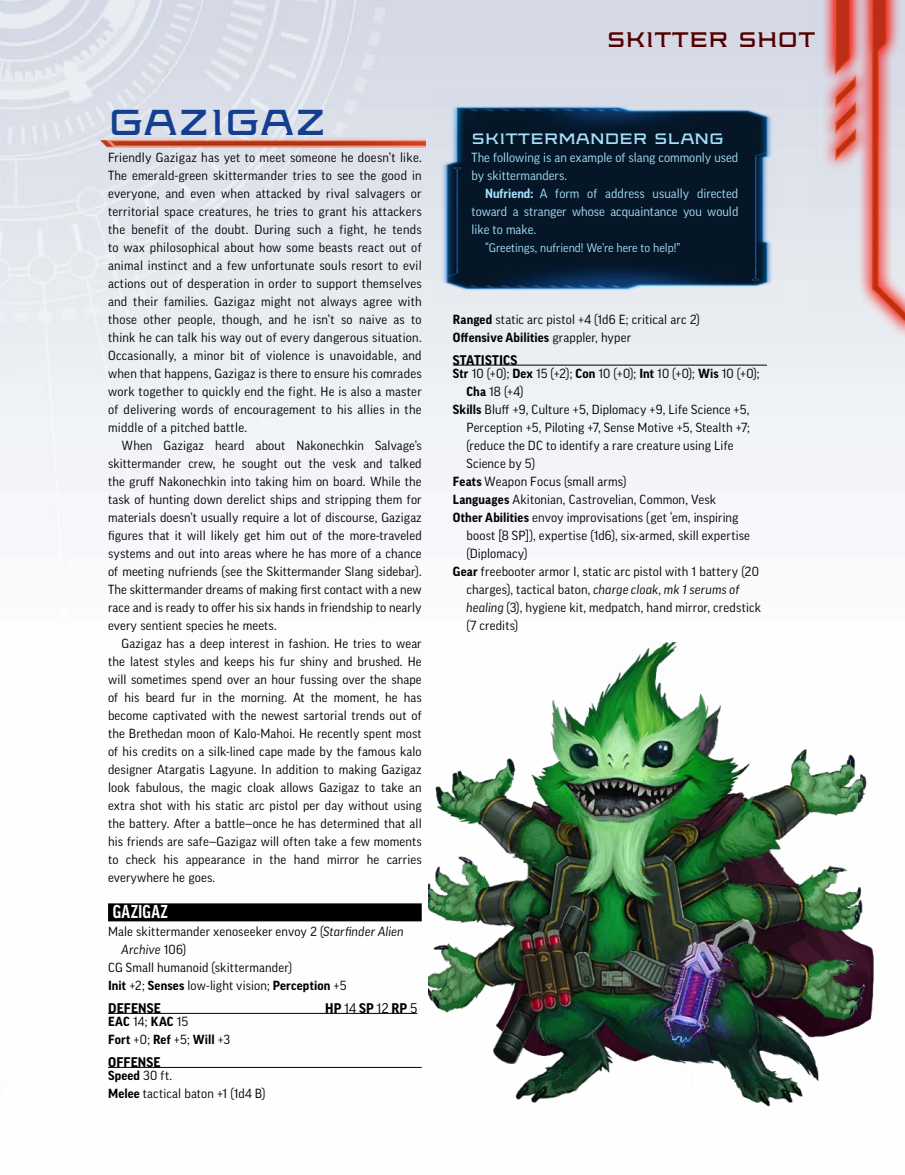
<style>
.page{position:relative;width:905px;height:1175px;background:#fff}
.page>*{position:absolute;margin:0;border:0;box-sizing:border-box;transform-origin:0 0}
.t1{font:36px "Axion SSF";color:#143f90}
.t2{font:21px "Axion SSF";color:#540000}
.Stat_Block_Title{font:700 condensed 18px "Good OT";letter-spacing:.025em;color:#fff}
.S1{font:15px "Axion SSF";color:#a5dff9}
.Stat_Block_Breaker{font:700 13.5px "Good OT";letter-spacing:.01em;color:#000}
.Body_Copy_Indent{font:12.75px/18px "Good OT";letter-spacing:.01em;color:#000;text-align:justify}
.Stat_Block_1{font:12.75px/18px "Good OT";letter-spacing:.01em;color:#000}
.Body_Copy{font:12.75px/18px "Good OT";letter-spacing:.02em;color:#000;text-align:justify}
.Sidebar_Copy_Indent{font:12.75px/18px "Good OT";color:#a5dff9;text-align:justify}
.Stat_Block_1-2{font:700 12.75px "Good OT";letter-spacing:.01em;color:#000}
.Sidebar_Copy{font:12.75px/18px "Good OT";color:#a5dff9}
.Sidebar_Copy_Indent-2{font:12px "Good OT";color:#a5dff9}
.s1{font-style:italic}
.s2{font-weight:700}
.s3{font-weight:400}
</style>
<div class="page">
<img style="left:0;top:0;width:904px;height:1067px">
<img style="left:808px;top:0;width:96px;height:360px">
<img style="left:99px;top:116px;width:326px;height:54px">
<div style="left:108px;top:903px;width:314px;height:18px;background:#000"></div>
<hr style="left:108px;top:1013px;width:309px;height:1px;background:#000">
<hr style="left:108px;top:1067px;width:314px;height:1px;background:#000">
<hr style="left:453px;top:365px;width:314px;height:1px;background:#000">
<img style="left:428px;top:642px;width:476px;height:465px">
<img style="left:438px;top:92px;width:344px;height:212px">
<h1 class="t1" style="left:108px;top:96px;width:220px">GAZIGAZ</h1>
<p class="Body_Copy" style="left:108px;top:149px;width:315px">Friendly Gazigaz has yet to meet someone he doesn’t like.<br>The emerald-green skittermander tries to see the good in everyone, and even when attacked by rival salvagers or territorial space creatures, he tries to grant his attackers the benefit of the doubt. During such a fight, he tends to wax philosophical about how some beasts react out of animal instinct and a few unfortunate souls resort to evil actions out of desperation in order to support themselves and their families. Gazigaz might not always agree with those other people, though, and he isn’t so naive as to think he can talk his way out of every dangerous situation.<br>Occasionally, a minor bit of violence is unavoidable, and when that happens, Gazigaz is there to ensure his comrades work together to quickly end the fight. He is also a master of delivering words of encouragement to his allies in the middle of a pitched battle.</p>
<p class="Body_Copy_Indent" style="left:108px;top:437px;width:315px;text-indent:14px">When Gazigaz heard about Nakonechkin Salvage’s skittermander crew, he sought out the vesk and talked the gruff Nakonechkin into taking him on board. While the task of hunting down derelict ships and stripping them for materials doesn’t usually require a lot of discourse, Gazigaz figures that it will likely get him out of the more-traveled systems and out into areas where he has more of a chance of meeting nufriends (see the Skittermander Slang sidebar).<br>The skittermander dreams of making first contact with a new race and is ready to offer his six hands in friendship to nearly every sentient species he meets.</p>
<p class="Body_Copy_Indent" style="left:108px;top:635px;width:315px;text-indent:14px">Gazigaz has a deep interest in fashion. He tries to wear the latest styles and keeps his fur shiny and brushed. He will sometimes spend over an hour fussing over the shape of his beard fur in the morning. At the moment, he has become captivated with the newest sartorial trends out of the Brethedan moon of Kalo-Mahoi. He recently spent most of his credits on a silk-lined cape made by the famous kalo designer Atargatis Lagyune. In addition to making Gazigaz look fabulous, the magic cloak allows Gazigaz to take an extra shot with his static arc pistol per day without using the battery. After a battle—once he has determined that all his friends are safe—Gazigaz will often take a few moments to check his appearance in the hand mirror he carries everywhere he goes.</p>
<p class="Stat_Block_Title" style="left:113px;top:902px;width:57px">GAZIGAZ</p>
<p class="Stat_Block_1" style="left:122px;top:923px;width:284px;text-indent:-14px">Male skittermander xenoseeker envoy 2 (<span class="s1">Starfinder Alien<br>Archive</span> 106)</p>
<p class="Stat_Block_1" style="left:108px;top:959px;width:185px">CG Small humanoid (skittermander)</p>
<p class="Stat_Block_1" style="left:108px;top:977px;width:240px"><span class="s2">Init</span> +2; <span class="s2">Senses</span> low-light vision; <span class="s2">Perception</span> +5</p>
<p class="Stat_Block_Breaker" style="left:108px;top:1000px;width:54px">DEFENSE</p>
<p class="Stat_Block_Breaker" style="left:325px;top:1000px;width:93px">HP <span class="s3">14</span> SP <span class="s3">12</span> RP <span class="s3">5</span></p>
<p class="Stat_Block_1-2" style="left:108px;top:1014px;width:82px">EAC <span class="s3">14;</span> KAC <span class="s3">15</span></p>
<p class="Stat_Block_1-2" style="left:108px;top:1032px;width:124px">Fort <span class="s3">+0;</span> Ref <span class="s3">+5;</span> Will <span class="s3">+3</span></p>
<p class="Stat_Block_Breaker" style="left:108px;top:1054px;width:54px">OFFENSE</p>
<p class="Stat_Block_1-2" style="left:108px;top:1068px;width:66px">Speed <span class="s3">30 ft.</span></p>
<p class="Stat_Block_1" style="left:108px;top:1085px;width:159px"><span class="s2">Melee</span> tactical baton +1 (1d4 B)</p>
<h2 class="t2" style="left:606px;top:24px;width:211px">SKITTER SHOT</h2>
<p class="S1" style="left:471px;top:128px;width:254px">SKITTERMANDER SLANG</p>
<p class="Sidebar_Copy" style="left:471px;top:149px;width:268px">The following is an example of slang commonly used by skittermanders.</p>
<p class="Sidebar_Copy_Indent" style="left:471px;top:185px;width:268px;text-indent:14px"><span class="s2">Nufriend:</span> A form of address usually directed toward a stranger whose acquaintance you would like to make.</p>
<p class="Sidebar_Copy_Indent-2" style="left:485px;top:241px;width:197px">“Greetings, nufriend! We’re here to help!”</p>
<p class="Stat_Block_1" style="left:453px;top:311px;width:248px"><span class="s2">Ranged</span> static arc pistol +4 (1d6 E; critical arc 2)</p>
<p class="Stat_Block_1-2" style="left:453px;top:330px;width:180px">Offensive Abilities <span class="s3">grappler, hyper</span></p>
<p class="Stat_Block_Breaker" style="left:453px;top:352px;width:66px">STATISTICS</p>
<p class="Stat_Block_1" style="left:466px;top:365px;width:295px;text-indent:-14px"><span class="s2">Str</span> 10 (+0); <span class="s2">Dex</span> 15 (+2); <span class="s2">Con</span> 10 (+0); <span class="s2">Int</span> 10 (+0); <span class="s2">Wis</span> 10 (+0);<br><span class="s2">Cha</span> 18 (+4)</p>
<p class="Stat_Block_1" style="left:466px;top:401px;width:285px;text-indent:-14px"><span class="s2">Skills</span> Bluff +9, Culture +5, Diplomacy +9, Life Science +5, Perception +5, Piloting +7, Sense Motive +5, Stealth +7; (reduce the DC to identify a rare creature using Life Science by 5)</p>
<p class="Stat_Block_1" style="left:453px;top:473px;width:175px"><span class="s2">Feats</span> Weapon Focus (small arms)</p>
<p class="Stat_Block_1" style="left:453px;top:491px;width:265px"><span class="s2">Languages</span> Akitonian, Castrovelian, Common, Vesk</p>
<p class="Stat_Block_1" style="left:466px;top:509px;width:285px;text-indent:-14px"><span class="s2">Other Abilities</span> envoy improvisations (get ‘em, inspiring boost [8 SP]), expertise (1d6), six-armed, skill expertise (Diplomacy)</p>
<p class="Stat_Block_1" style="left:466px;top:563px;width:296px;text-indent:-14px"><span class="s2">Gear</span> freebooter armor I, static arc pistol with 1 battery (20 charges), tactical baton, <span class="s1">charge cloak, mk 1 serums of healing</span> (3), hygiene kit, medpatch, hand mirror, credstick (7 credits)</p>
</div>
